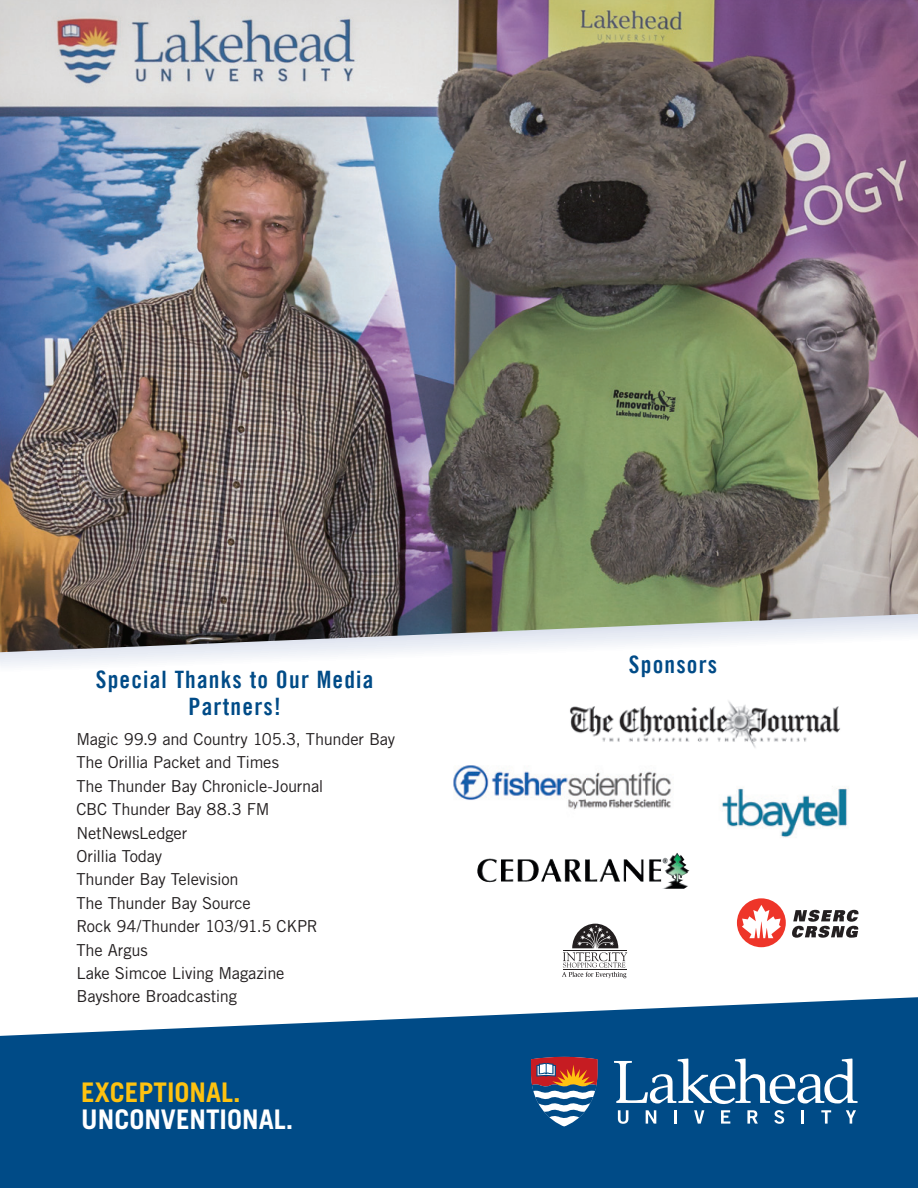
<style>
.page{position:relative;width:918px;height:1188px;background:#fff}
.page>*{position:absolute;margin:0;border:0;box-sizing:border-box;transform-origin:0 0}
.t1{font:700 27px "Trade Gothic LT Std";color:#fff}
.t2{font:700 27px "Trade Gothic LT Std";color:#fec210}
.t3{font:24px/27px "Trade Gothic LT Bold Cond Twenty";letter-spacing:.05em;color:#004b87;text-align:center}
.t4{font:16.5px/23.4px "Trade Gothic LT Std";letter-spacing:-.015em;color:#231f20}
</style>
<div class="page">
<svg style="left:0;top:652px;width:397px;height:14px"></svg>
<img style="left:0;top:0;width:918px;height:652px">
<svg style="left:0;top:997px;width:918px;height:191px;background:#1c5f94"></svg>
<svg style="left:562px;top:924px;width:65px;height:54px"></svg>
<svg style="left:618px;top:1110px;width:10px;height:14px"></svg>
<svg style="left:646px;top:1110px;width:10px;height:14px"></svg>
<svg style="left:675px;top:1110px;width:2px;height:14px"></svg>
<svg style="left:694px;top:1110px;width:10px;height:14px"></svg>
<svg style="left:721px;top:1110px;width:9px;height:14px"></svg>
<svg style="left:747px;top:1110px;width:11px;height:14px"></svg>
<svg style="left:774px;top:1110px;width:10px;height:14px"></svg>
<svg style="left:802px;top:1110px;width:2px;height:14px"></svg>
<svg style="left:821px;top:1110px;width:10px;height:14px"></svg>
<svg style="left:846px;top:1110px;width:10px;height:14px"></svg>
<svg style="left:614px;top:1059px;width:244px;height:45px"></svg>
<svg style="left:531px;top:1057px;width:67px;height:69px"></svg>
<img style="left:664px;top:854px;width:12px;height:27px">
<img style="left:570px;top:701px;width:270px;height:47px">
<svg style="left:737px;top:898px;width:122px;height:49px"></svg>
<img style="left:722px;top:786px;width:127px;height:52px">
<img style="left:453px;top:765px;width:134px;height:45px">
<img style="left:587px;top:771px;width:85px;height:37px">
<h2 class="t3" style="left:96px;top:666px;width:279px">special thanks to our Media<br>Partners!</h2>
<p class="t4" style="left:76px;top:727px;width:320px">Magic 99.9 and Country 105.3, Thunder Bay<br>The Orillia Packet and Times<br>The Thunder Bay Chronicle-Journal<br>CBC Thunder Bay 88.3 FM<br>NetNewsLedger<br>Orillia Today<br>Thunder Bay Television<br>The Thunder Bay Source<br>Rock 94/Thunder 103/91.5 CKPR<br>The Argus<br>Lake Simcoe Living Magazine<br>Bayshore Broadcasting</p>
<h1 class="t2" style="left:81px;top:1076px;width:161px">EXCEPTIONAL.</h1>
<h1 class="t1" style="left:81px;top:1103px;width:214px">UNCONVENTIONAL.</h1>
<h2 class="t3" style="left:629px;top:650px;width:90px">sponsors</h2>
</div>
